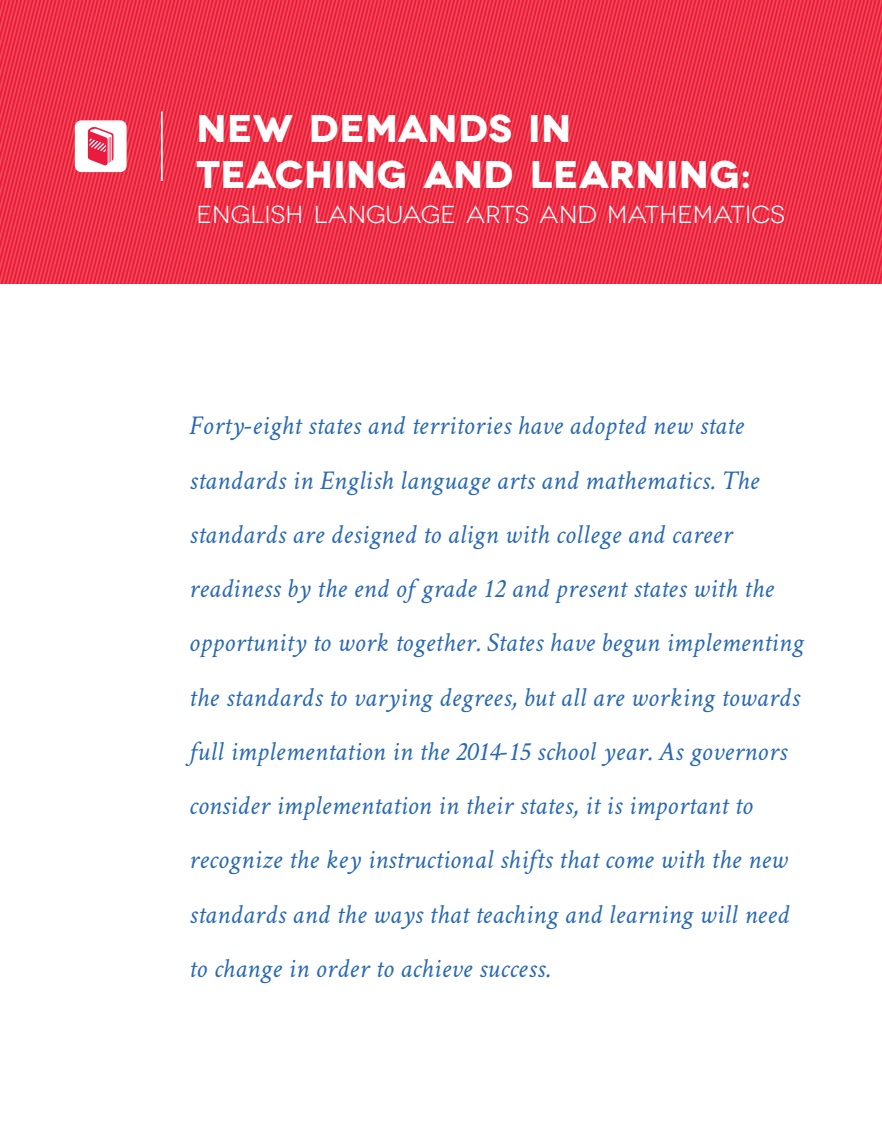
<style>
.page{position:relative;width:882px;height:1134px;background:#fff}
.page>*{position:absolute;margin:0;border:0;box-sizing:border-box;transform-origin:0 0}
.t1{font:700 38.5px/45.5px "Novecentowide";letter-spacing:.01em;color:#fff}
.t2{font:italic 27.12px/54.2px "Crimson";letter-spacing:.01em;color:#2869b3}
.t3{font:24.5px "Novecentowide";letter-spacing:.01em;color:#fff}
</style>
<div class="page">
<svg style="left:0;top:0;width:882px;height:284px;background:#ed3149"></svg>
<hr style="left:161px;top:111px;width:2px;height:70px;background:#fff">
<div style="left:75px;top:120px;width:52px;height:52px;background:#fff;border-radius:6px"></div>
<svg style="left:88px;top:127px;width:26px;height:38px"></svg>
<p class="t1" style="left:197px;top:107px;width:556px">NEW DEMANDS IN<br>TEACHING AND LEARNING:</p>
<p class="t3" style="left:197px;top:200px;width:590px">ENGLISH LANGUAGE ARTS AND MATHEMATICS</p>
<p class="t2" style="left:189px;top:399px;width:616px">Forty-eight states and territories have adopted new state standards in English language arts and mathematics. The standards are designed to align with college and career readiness by the end of grade 12 and present states with the opportunity to work together. States have begun implementing the standards to varying degrees, but all are working towards full implementation in the 2014-15 school year. As governors consider implementation in their states, it is important to recognize the key instructional shifts that come with the new standards and the ways that teaching and learning will need to change in order to achieve success.</p>
</div>
